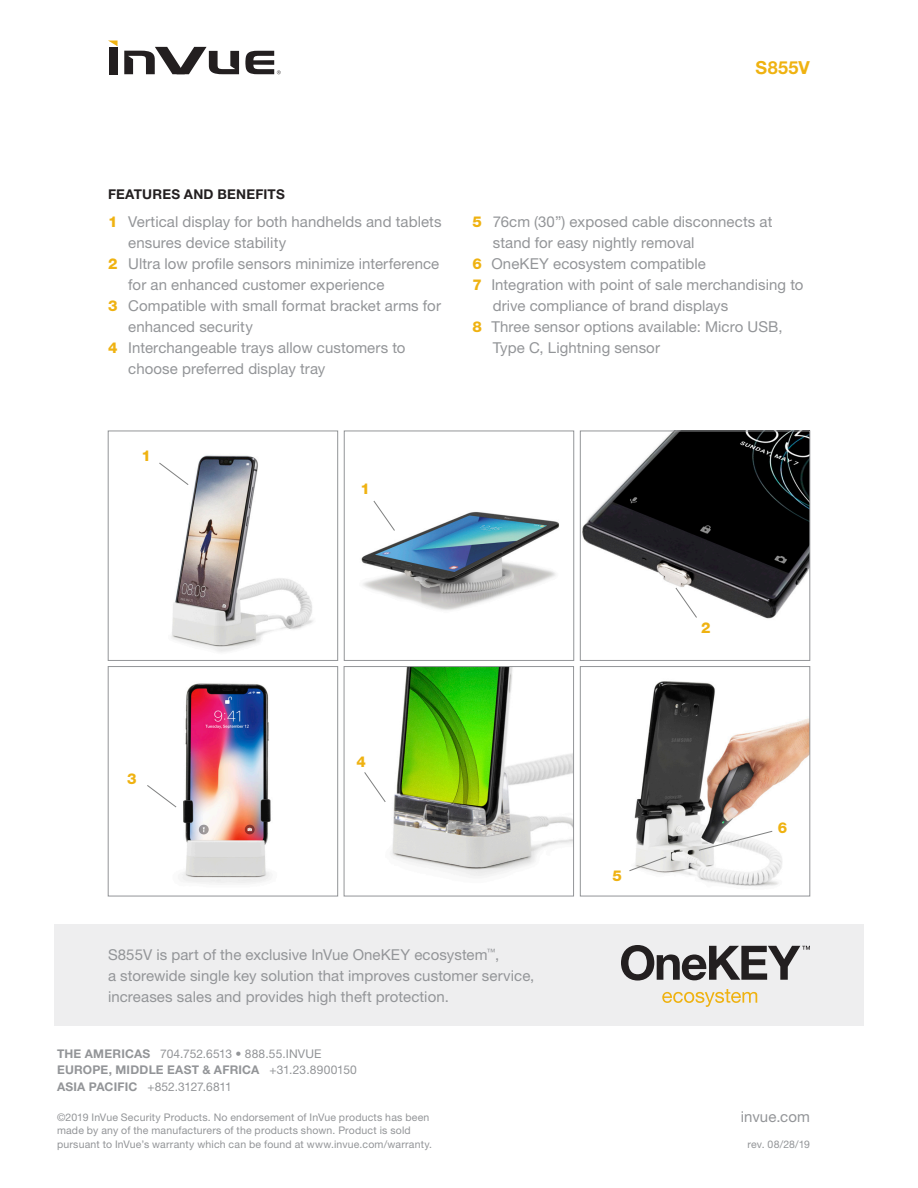
<style>
.page{position:relative;width:918px;height:1188px;background:#fff}
.page>*{position:absolute;margin:0;border:0;box-sizing:border-box;transform-origin:0 0}
.t1{font:700 18px "Helvetica Neue LT Std";letter-spacing:.02em;color:#efb211}
.Features___Benefits{font:15px/21px "Helvetica Neue LT Std";letter-spacing:.005em;color:#939598}
.Features___Benefits-2{font:800 15px "Helvetica Neue LT Std";color:#efb211}
.t2{font:700 13.5px "Helvetica Neue LT Std";letter-spacing:.015em;color:#231f20}
.t3{font:700 12px "Helvetica Neue LT Std";letter-spacing:.02em;color:#939598}
.t4{font:12px "Helvetica Neue LT Std";letter-spacing:.005em;color:#939598}
.t5{font:12px "Helvetica Neue LT Std";letter-spacing:-.015em;color:#939598}
.t6{font:10.5px/13.5px "Helvetica Neue LT Std";letter-spacing:.02em;color:#939598}
.s1{font-weight:800;color:#efb211}
.s2{font-weight:700}
.s3{font-weight:400}
</style>
<div class="page">
<div style="left:109px;top:47px;width:9px;height:27px;background:#231f20"></div>
<svg style="left:124px;top:47px;width:115px;height:27px"></svg>
<svg style="left:108px;top:40px;width:10px;height:6px"></svg>
<svg style="left:246px;top:51px;width:35px;height:23px"></svg>
<div style="left:54px;top:925px;width:810px;height:101px;background:#eeeeef"></div>
<svg style="left:621px;top:945px;width:189px;height:36px"></svg>
<svg style="left:662px;top:989px;width:95px;height:18px"></svg>
<img style="left:171px;top:455px;width:142px;height:197px">
<div style="left:108px;top:431px;width:230px;height:230px;border:1px solid #939598"></div>
<img style="left:361px;top:512px;width:199px;height:99px">
<div style="left:344px;top:431px;width:230px;height:230px;border:1px solid #939598"></div>
<img style="left:582px;top:433px;width:226px;height:186px">
<div style="left:580px;top:431px;width:230px;height:230px;border:1px solid #939598"></div>
<img style="left:181px;top:683px;width:90px;height:200px">
<div style="left:108px;top:666px;width:230px;height:230px;border:1px solid #939598"></div>
<img style="left:391px;top:668px;width:181px;height:208px">
<div style="left:344px;top:666px;width:230px;height:230px;border:1px solid #939598"></div>
<img style="left:629px;top:681px;width:179px;height:206px">
<div style="left:580px;top:666px;width:230px;height:230px;border:1px solid #939598"></div>
<svg style="left:159px;top:462px;width:30px;height:23px"></svg>
<svg style="left:373px;top:500px;width:22px;height:31px"></svg>
<svg style="left:675px;top:587px;width:22px;height:31px"></svg>
<svg style="left:147px;top:785px;width:30px;height:23px"></svg>
<svg style="left:629px;top:856px;width:38px;height:15px"></svg>
<svg style="left:364px;top:772px;width:22px;height:30px"></svg>
<svg style="left:698px;top:831px;width:75px;height:20px"></svg>
<p class="t1" style="left:756px;top:57px;width:56px">S855V</p>
<p class="t2" style="left:108px;top:185px;width:178px">FEATURES AND BENEFITS</p>
<p class="Features___Benefits" style="left:128px;top:211px;width:315px;text-indent:-20px"><span class="s1">1</span> Vertical display for both handhelds and tablets ensures device stability</p>
<p class="Features___Benefits" style="left:128px;top:253px;width:313px;text-indent:-20px"><span class="s1">2</span> Ultra low profile sensors minimize interference for an enhanced customer experience</p>
<p class="Features___Benefits" style="left:128px;top:295px;width:314px;text-indent:-20px"><span class="s1">3</span> Compatible with small format bracket arms for enhanced security</p>
<p class="Features___Benefits" style="left:128px;top:337px;width:279px;text-indent:-20px"><span class="s1">4</span> Interchangeable trays allow customers to choose preferred display tray</p>
<p class="Features___Benefits-2" style="left:142px;top:447px;width:11px">1</p>
<p class="Features___Benefits-2" style="left:360px;top:480px;width:11px">1</p>
<p class="Features___Benefits" style="left:493px;top:211px;width:281px;text-indent:-20px"><span class="s1">5</span> 76cm (30”) exposed cable disconnects at stand for easy nightly removal</p>
<p class="Features___Benefits" style="left:472px;top:253px;width:235px"><span class="s1">6</span> OneKEY ecosystem compatible</p>
<p class="Features___Benefits" style="left:493px;top:274px;width:312px;text-indent:-20px"><span class="s1">7</span> Integration with point of sale merchandising to drive compliance of brand displays</p>
<p class="Features___Benefits" style="left:493px;top:316px;width:291px;text-indent:-20px"><span class="s1">8</span> Three sensor options available: Micro USB,<br>Type C, Lightning sensor</p>
<p class="Features___Benefits-2" style="left:127px;top:769px;width:11px">3</p>
<p class="Features___Benefits-2" style="left:356px;top:752px;width:11px">4</p>
<p class="Features___Benefits-2" style="left:613px;top:867px;width:11px">5</p>
<p class="Features___Benefits-2" style="left:701px;top:619px;width:11px">2</p>
<p class="Features___Benefits-2" style="left:778px;top:819px;width:11px">6</p>
<p class="Features___Benefits" style="left:108px;top:944px;width:428px">S855V is part of the exclusive InVue OneKEY ecosystem<sup>™</sup>,<br>a storewide single key solution that improves customer service, increases sales and provides high theft protection.</p>
<p class="t4" style="left:57px;top:1046px;width:266px"><span class="s2">THE AMERICAS</span> 704.752.6513 • 888.55.INVUE</p>
<p class="t3" style="left:57px;top:1062px;width:301px">EUROPE, MIDDLE EAST &amp; AFRICA <span class="s3">+31.23.8900150</span></p>
<p class="t5" style="left:57px;top:1079px;width:176px"><span class="s2">ASIA PACIFIC</span> +852.3127.6811</p>
<p class="t6" style="left:57px;top:1110px;width:377px">©2019 InVue Security Products. No endorsement of InVue products has been made by any of the manufacturers of the products shown. Product is sold pursuant to InVue’s warranty which can be found at www.invue.com/warranty.</p>
<p class="Features___Benefits" style="left:741px;top:1106px;width:71px">invue.com</p>
<p class="t6" style="left:748px;top:1137px;width:64px">rev. 08/28/19</p>
</div>
